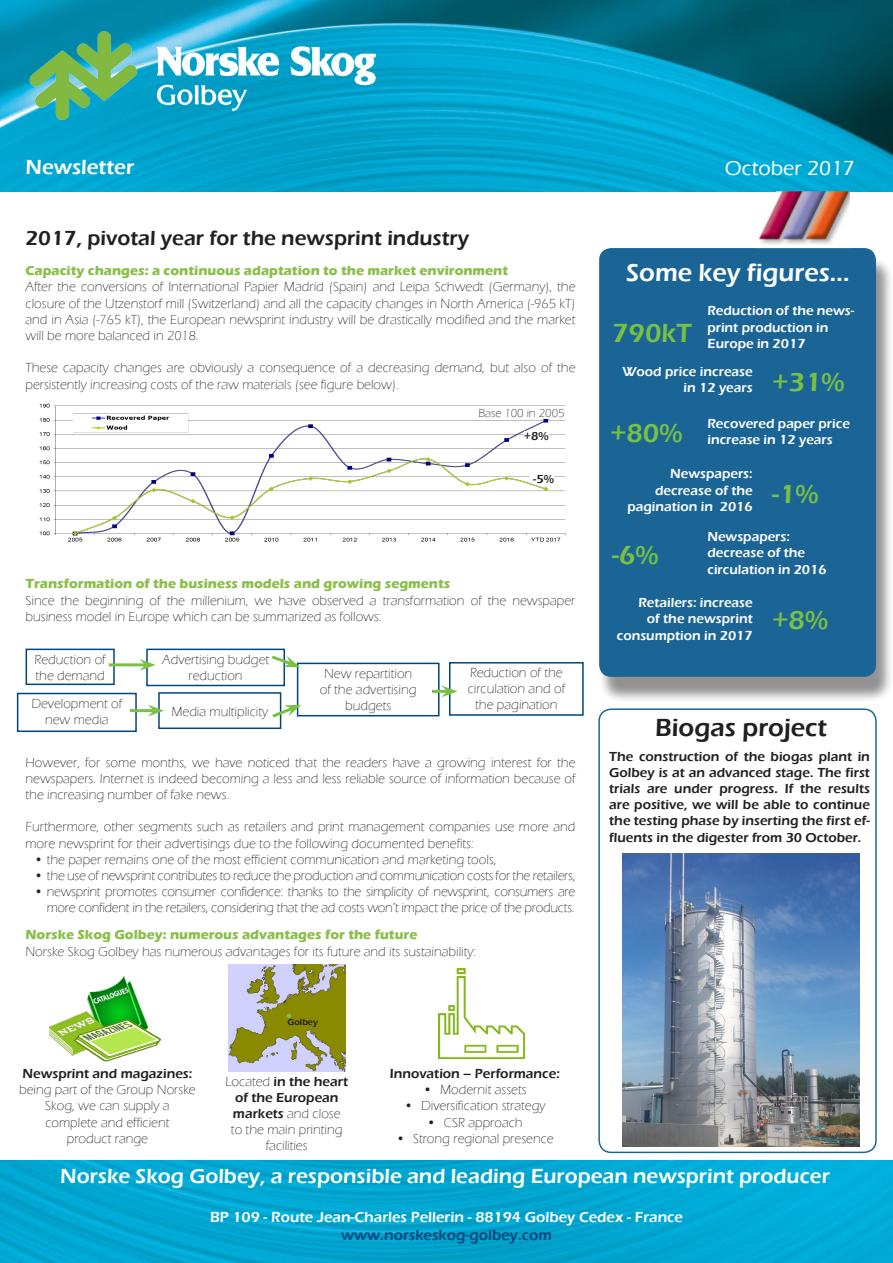
<style>
.page{position:relative;width:893px;height:1263px;background:#fff}
.page>*{position:absolute;margin:0;border:0;box-sizing:border-box;transform-origin:0 0}
.t1{font:600 27px "Eras ITC";color:#79c143}
.t2{font:600 25.5px "Eras ITC";color:#fff}
.t3{font:600 25.5px "Eras ITC";color:#231f20}
.t4{font:600 21px "Eras ITC";color:#fff}
.t5{font:600 21px "Eras ITC";color:#231f20}
.t6{font:500 21px "Eras ITC";color:#fff}
.t7{font:600 15px "Eras ITC";color:#fff}
.t8{font:600 15px "Eras ITC";color:#00467e}
.t9{font:300 13.5px/16.2px "Eras ITC";color:#231f20;text-align:center}
.t10{font:300 13.5px/16.2px "Eras ITC";letter-spacing:-.02em;color:#231f20;text-align:right}
.t11{font:600 13.5px/16.2px "Eras ITC";color:#231f20;text-align:justify}
.t12{font:600 13.5px/16.2px "Eras ITC";color:#fff}
.t13{font:700 13.5px "Eras ITC";color:#8abf49}
.t14{font:300 12px "Eras ITC";color:#231f20}
.t15{font:600 12px "Eras ITC";color:#231f20}
.t16{font:600 9px "Eras ITC";color:#231f20}
.s1{font-weight:600}
</style>
<div class="page">
<img style="left:0;top:1161px;width:893px;height:102px">
<img style="left:0;top:0;width:893px;height:191px">
<img style="left:26px;top:30px;width:350px;height:91px">
<img style="left:755px;top:191px;width:95px;height:54px">
<img style="left:39px;top:404px;width:527px;height:138px">
<div style="left:146px;top:649px;width:139px;height:37px;border:2px solid #00467e"></div>
<div style="left:449px;top:662px;width:135px;height:54px;border:2px solid #00467e"></div>
<div style="left:598px;top:255px;width:295px;height:448px;background:#231f20;opacity:.55"></div>
<div style="left:599px;top:248px;width:277px;height:429px;background:#1b6596;border-radius:12px"></div>
<img style="left:49px;top:976px;width:112px;height:86px">
<div style="left:26px;top:649px;width:89px;height:36px;border:2px solid #00467e"></div>
<div style="left:17px;top:693px;width:120px;height:39px;border:2px solid #00467e"></div>
<div style="left:158px;top:692px;width:123px;height:37px;border:2px solid #00467e"></div>
<div style="left:297px;top:663px;width:143px;height:53px;border:2px solid #00467e"></div>
<hr style="left:109px;top:663px;width:36px;height:3px;background:#79c143">
<svg style="left:139px;top:659px;width:17px;height:12px"></svg>
<hr style="left:130px;top:709px;width:24px;height:3px;background:#79c143">
<svg style="left:148px;top:705px;width:16px;height:11px"></svg>
<svg style="left:271px;top:653px;width:29px;height:14px"></svg>
<svg style="left:272px;top:705px;width:29px;height:15px"></svg>
<hr style="left:432px;top:690px;width:15px;height:3px;background:#79c143">
<svg style="left:441px;top:685px;width:16px;height:12px"></svg>
<div style="left:598px;top:708px;width:279px;height:445px;border:2px solid #02548b;border-radius:12px"></div>
<img style="left:438px;top:969px;width:87px;height:89px">
<img style="left:622px;top:854px;width:238px;height:292px">
<div style="left:432px;top:409px;width:133px;height:9px;background:#fff"></div>
<img style="left:228px;top:965px;width:117px;height:106px">
<svg style="left:287px;top:1013px;width:4px;height:5px"></svg>
<div style="left:524px;top:432px;width:25px;height:8px;background:#fff"></div>
<div style="left:529px;top:474px;width:25px;height:9px;background:#fff"></div>
<h3 class="t4" style="left:26px;top:155px;width:110px">Newsletter</h3>
<h3 class="t5" style="left:26px;top:226px;width:445px">2017, pivotal year for the newsprint industry</h3>
<p class="t13" style="left:26px;top:263px;width:484px">Capacity changes: a continuous adaptation to the market environment</p>
<p class="t9" style="left:26px;top:279px;width:551px;text-align:justify">After the conversions of International Papier Madrid (Spain) and Leipa Schwedt (Germany), the closure of the Utzenstorf mill (Switzerland) and all the capacity changes in North America (-965 kT) and in Asia (-765 kT), the European newsprint industry will be drastically modified and the market will be more balanced in 2018.</p>
<p class="t9" style="left:26px;top:360px;width:551px;text-align:left">These capacity changes are obviously a consequence of a decreasing demand, but also of the persistently increasing costs of the raw materials (see figure below).</p>
<p class="t14" style="left:478px;top:407px;width:88px">Base 100 in 2005</p>
<p class="t15" style="left:524px;top:429px;width:26px">+8%</p>
<p class="t15" style="left:533px;top:472px;width:22px">-5%</p>
<p class="t13" style="left:26px;top:576px;width:426px">Transformation of the business models and growing segments</p>
<p class="t9" style="left:26px;top:592px;width:551px;text-align:left">Since the beginning of the millenium, we have observed a transformation of the newspaper business model in Europe which can be summarized as follows:</p>
<p class="t9" style="left:35px;top:651px;width:73px;text-align:left">Reduction of the demand</p>
<p class="t9" style="left:31px;top:695px;width:92px">Development of new media</p>
<p class="t9" style="left:171px;top:704px;width:98px">Media multiplicity</p>
<p class="t9" style="left:162px;top:651px;width:109px">Advertising budget reduction</p>
<p class="t9" style="left:320px;top:665px;width:98px">New repartition of the advertising budgets</p>
<p class="t9" style="left:468px;top:665px;width:99px">Reduction of the circulation and of the pagination</p>
<p class="t9" style="left:26px;top:754px;width:551px;text-align:justify">However, for some months, we have noticed that the readers have a growing interest for the newspapers. Internet is indeed becoming a less and less reliable source of information because of the increasing number of fake news.</p>
<p class="t9" style="left:26px;top:819px;width:551px;text-align:left">Furthermore, other segments such as retailers and print management companies use more and more newsprint for their advertisings due to the following documented benefits:</p>
<p class="t9" style="left:34px;top:851px;width:464px">• the paper remains one of the most efficient communication and marketing tools,</p>
<p class="t10" style="left:34px;top:868px;width:543px">• the use of newsprint contributes to reduce the production and communication costs for the retailers,</p>
<p class="t10" style="left:34px;top:884px;width:543px">• newsprint promotes consumer confidence: thanks to the simplicity of newsprint, consumers are more confident in the retailers, considering that the ad costs won’t impact the price of the products.</p>
<p class="t13" style="left:26px;top:927px;width:393px">Norske Skog Golbey: numerous advantages for the future</p>
<p class="t9" style="left:26px;top:943px;width:452px">Norske Skog Golbey has numerous advantages for its future and its sustainability:</p>
<p class="t16" style="left:288px;top:1017px;width:32px">Golbey</p>
<p class="t11" style="left:22px;top:1065px;width:171px">Newsprint and magazines:</p>
<p class="t9" style="left:19px;top:1082px;width:178px">being part of the Group Norske<br>Skog, we can supply a complete and efficient<br>product range</p>
<p class="t9" style="left:225px;top:1073px;width:124px">Located <span class="s1">in the heart of the European markets</span> and close<br>to the main printing facilities</p>
<p class="t11" style="left:390px;top:1065px;width:172px">Innovation – Performance:</p>
<p class="t9" style="left:423px;top:1082px;width:105px">• Modernit assets</p>
<p class="t9" style="left:404px;top:1098px;width:143px">• Diversification strategy</p>
<p class="t9" style="left:427px;top:1114px;width:97px">• CSR approach</p>
<p class="t9" style="left:396px;top:1130px;width:159px">• Strong regional presence</p>
<h3 class="t6" style="left:725px;top:156px;width:132px">October 2017</h3>
<h2 class="t2" style="left:626px;top:258px;width:225px">Some key figures...</h2>
<h1 class="t1" style="left:612px;top:317px;width:81px">790kT</h1>
<p class="t12" style="left:707px;top:303px;width:148px">Reduction of the news‑ print production in<br>Europe in 2017</p>
<p class="t12" style="left:622px;top:363px;width:132px;text-align:right">Wood price increase in 12 years</p>
<h1 class="t1" style="left:772px;top:366px;width:74px">+31%</h1>
<h1 class="t1" style="left:610px;top:417px;width:74px">+80%</h1>
<p class="t12" style="left:707px;top:415px;width:144px">Recovered paper price increase in 12 years</p>
<p class="t12" style="left:627px;top:466px;width:127px;text-align:right">Newspapers: decrease of the pagination in 2016</p>
<h1 class="t1" style="left:772px;top:478px;width:48px">-1%</h1>
<h1 class="t1" style="left:612px;top:540px;width:48px">-6%</h1>
<p class="t12" style="left:707px;top:529px;width:121px">Newspapers: decrease of the circulation in 2016</p>
<p class="t12" style="left:617px;top:595px;width:137px;text-align:right">Retailers: increase<br>of the newsprint consumption in 2017</p>
<h1 class="t1" style="left:772px;top:605px;width:57px">+8%</h1>
<h2 class="t3" style="left:655px;top:713px;width:173px">Biogas project</h2>
<p class="t11" style="left:609px;top:748px;width:262px">The construction of the biogas plant in Golbey is at an advanced stage. The first trials are under progress. If the results are positive, we will be able to continue the testing phase by inserting the first ef‑ fluents in the digester from 30 October.</p>
<h3 class="t4" style="left:60px;top:1164px;width:771px">Norske Skog Golbey, a responsible and leading European newsprint producer</h3>
<p class="t7" style="left:210px;top:1208px;width:474px">BP 109 ‑ Route Jean-Charles Pellerin ‑ 88194 Golbey Cedex ‑ France</p>
<p class="t8" style="left:341px;top:1226px;width:212px">www.norskeskog-golbey.com</p>
</div>
